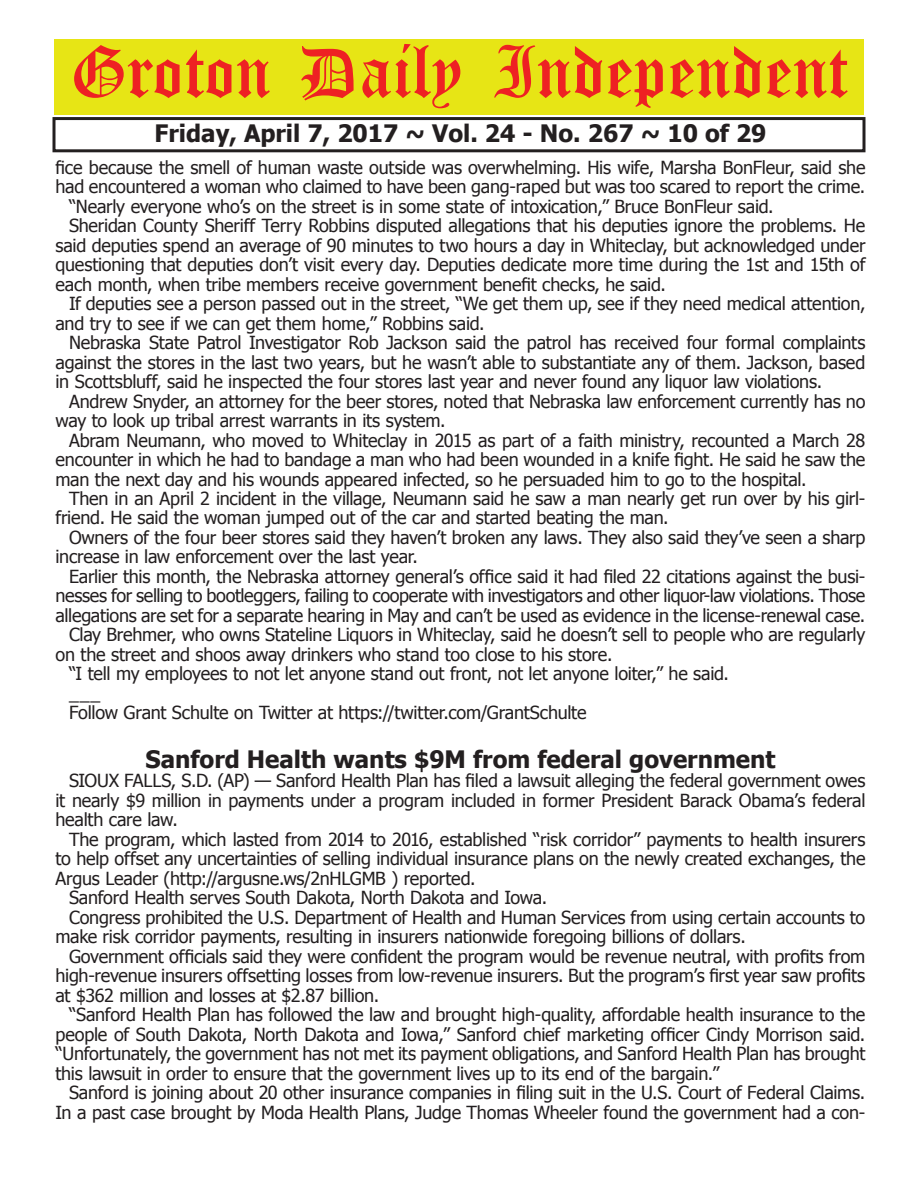
<style>
.page{position:relative;width:918px;height:1188px;background:#fff}
.page>*{position:absolute;margin:0;border:0;box-sizing:border-box;transform-origin:0 0}
.t1{font:54px "Old English Five";color:#ee2123}
.t2{font:700 24px "Tahoma";color:#231f20}
.t3{font:18px/19.5px "Tahoma";letter-spacing:-.015em;color:#231f20;text-align:justify}
</style>
<div class="page">
<div style="left:52px;top:117px;width:814px;height:35px;border:3px solid #231f20"></div>
<div style="left:54px;top:40px;width:810px;height:75px;background:#e7e515"></div>
<h1 class="t1" style="left:70px;top:47px;width:779px">Groton Daily Independent</h1>
<h2 class="t2" style="left:155px;top:116px;width:613px">Friday, April 7, 2017 ~ Vol. 24 - No. 267 ~ 10 of 29</h2>
<p class="t3" style="left:56px;top:156px;width:811px">fice because the smell of human waste outside was overwhelming. His wife, Marsha BonFleur, said she</p>
<p class="t3" style="left:56px;top:176px;width:811px">had encountered a woman who claimed to have been gang-raped but was too scared to report the crime.</p>
<p class="t3" style="left:69px;top:195px;width:706px">“Nearly everyone who’s on the street is in some state of intoxication,” Bruce BonFleur said.</p>
<p class="t3" style="left:69px;top:215px;width:798px">Sheridan County Sheriff Terry Robbins disputed allegations that his deputies ignore the problems. He</p>
<p class="t3" style="left:56px;top:234px;width:812px">said deputies spend an average of 90 minutes to two hours a day in Whiteclay, but acknowledged under</p>
<p class="t3" style="left:56px;top:254px;width:811px">questioning that deputies don’t visit every day. Deputies dedicate more time during the 1st and 15th of</p>
<p class="t3" style="left:56px;top:273px;width:612px">each month, when tribe members receive government benefit checks, he said.</p>
<p class="t3" style="left:69px;top:293px;width:798px">If deputies see a person passed out in the street, “We get them up, see if they need medical attention,</p>
<p class="t3" style="left:56px;top:312px;width:431px">and try to see if we can get them home,” Robbins said.</p>
<p class="t3" style="left:69px;top:332px;width:798px">Nebraska State Patrol Investigator Rob Jackson said the patrol has received four formal complaints</p>
<p class="t3" style="left:56px;top:351px;width:811px">against the stores in the last two years, but he wasn’t able to substantiate any of them. Jackson, based</p>
<p class="t3" style="left:56px;top:371px;width:768px">in Scottsbluff, said he inspected the four stores last year and never found any liquor law violations.</p>
<p class="t3" style="left:69px;top:390px;width:798px">Andrew Snyder, an attorney for the beer stores, noted that Nebraska law enforcement currently has no</p>
<p class="t3" style="left:56px;top:410px;width:392px">way to look up tribal arrest warrants in its system.</p>
<p class="t3" style="left:69px;top:429px;width:798px">Abram Neumann, who moved to Whiteclay in 2015 as part of a faith ministry, recounted a March 28</p>
<p class="t3" style="left:56px;top:449px;width:811px">encounter in which he had to bandage a man who had been wounded in a knife fight. He said he saw the</p>
<p class="t3" style="left:56px;top:468px;width:753px">man the next day and his wounds appeared infected, so he persuaded him to go to the hospital.</p>
<p class="t3" style="left:69px;top:488px;width:798px">Then in an April 2 incident in the village, Neumann said he saw a man nearly get run over by his girl-</p>
<p class="t3" style="left:56px;top:507px;width:615px">friend. He said the woman jumped out of the car and started beating the man.</p>
<p class="t3" style="left:69px;top:527px;width:798px">Owners of the four beer stores said they haven’t broken any laws. They also said they’ve seen a sharp</p>
<p class="t3" style="left:56px;top:546px;width:364px">increase in law enforcement over the last year.</p>
<p class="t3" style="left:69px;top:566px;width:798px">Earlier this month, the Nebraska attorney general’s office said it had filed 22 citations against the busi-</p>
<p class="t3" style="left:56px;top:585px;width:811px">nesses for selling to bootleggers, failing to cooperate with investigators and other liquor-law violations. Those</p>
<p class="t3" style="left:56px;top:605px;width:811px">allegations are set for a separate hearing in May and can’t be used as evidence in the license-renewal case.</p>
<p class="t3" style="left:69px;top:624px;width:798px">Clay Brehmer, who owns Stateline Liquors in Whiteclay, said he doesn’t sell to people who are regularly</p>
<p class="t3" style="left:56px;top:644px;width:558px">on the street and shoos away drinkers who stand too close to his store.</p>
<p class="t3" style="left:69px;top:663px;width:662px">“I tell my employees to not let anyone stand out front, not let anyone loiter,” he said.</p>
<p class="t3" style="left:69px;top:683px;width:33px">___</p>
<p class="t3" style="left:69px;top:702px;width:519px">Follow Grant Schulte on Twitter at https://twitter.com/GrantSchulte</p>
<h2 class="t2" style="left:146px;top:742px;width:632px">Sanford Health wants $9M from federal government</h2>
<p class="t3" style="left:56px;top:770px;width:812px;text-indent:14px">SIOUX FALLS, S.D. (AP) — Sanford Health Plan has filed a lawsuit alleging the federal government owes it nearly $9 million in payments under a program included in former President Barack Obama’s federal health care law.</p>
<p class="t3" style="left:69px;top:829px;width:798px">The program, which lasted from 2014 to 2016, established “risk corridor” payments to health insurers</p>
<p class="t3" style="left:56px;top:848px;width:811px">to help offset any uncertainties of selling individual insurance plans on the newly created exchanges, the</p>
<p class="t3" style="left:56px;top:868px;width:422px">Argus Leader (http://argusne.ws/2nHLGMB ) reported.</p>
<p class="t3" style="left:69px;top:887px;width:480px">Sanford Health serves South Dakota, North Dakota and Iowa.</p>
<p class="t3" style="left:69px;top:907px;width:798px">Congress prohibited the U.S. Department of Health and Human Services from using certain accounts to</p>
<p class="t3" style="left:56px;top:926px;width:692px">make risk corridor payments, resulting in insurers nationwide foregoing billions of dollars.</p>
<p class="t3" style="left:69px;top:946px;width:798px">Government officials said they were confident the program would be revenue neutral, with profits from</p>
<p class="t3" style="left:56px;top:965px;width:811px">high-revenue insurers offsetting losses from low-revenue insurers. But the program’s first year saw profits</p>
<p class="t3" style="left:56px;top:985px;width:325px">at $362 million and losses at $2.87 billion.</p>
<p class="t3" style="left:69px;top:1004px;width:798px">“Sanford Health Plan has followed the law and brought high-quality, affordable health insurance to the</p>
<p class="t3" style="left:56px;top:1024px;width:811px">people of South Dakota, North Dakota and Iowa,” Sanford chief marketing officer Cindy Morrison said.</p>
<p class="t3" style="left:56px;top:1043px;width:811px">“Unfortunately, the government has not met its payment obligations, and Sanford Health Plan has brought</p>
<p class="t3" style="left:56px;top:1063px;width:665px">this lawsuit in order to ensure that the government lives up to its end of the bargain.”</p>
<p class="t3" style="left:69px;top:1082px;width:798px">Sanford is joining about 20 other insurance companies in filing suit in the U.S. Court of Federal Claims.</p>
<p class="t3" style="left:56px;top:1102px;width:812px">In a past case brought by Moda Health Plans, Judge Thomas Wheeler found the government had a con-</p>
</div>
